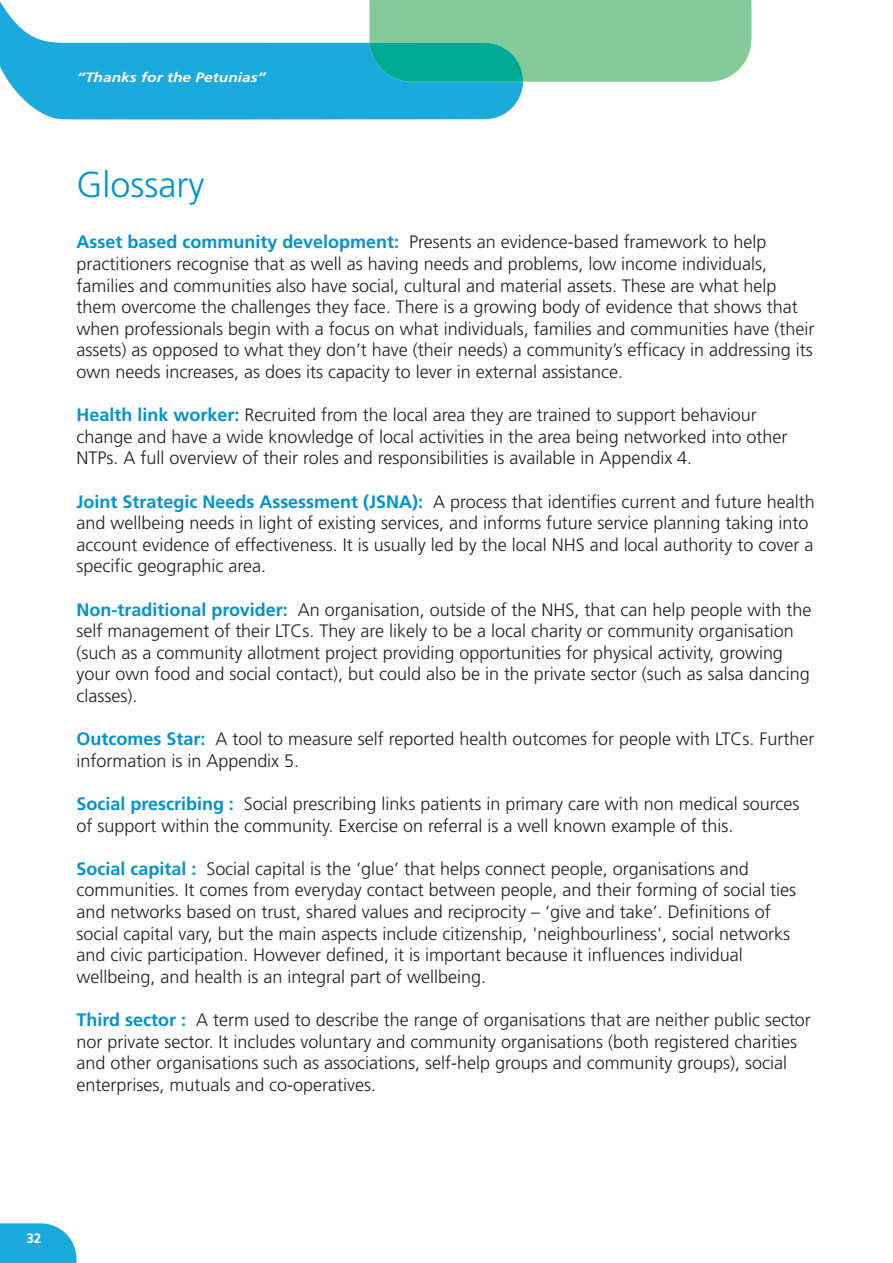
<style>
.page{position:relative;width:893px;height:1263px;background:#fff}
.page>*{position:absolute;margin:0;border:0;box-sizing:border-box;transform-origin:0 0}
.t1{font:300 36px "Frutiger";color:#0093d0}
.t2{font:300 18px/21.6px "Frutiger";color:#231f20}
.t3{font:italic 700 13.5px "Frutiger";color:#fff;scale:1.15 1}
.t4{font:700 13.5px "Frutiger";color:#fff}
.s1{font-weight:700;color:#0093d0}
</style>
<div class="page">
<svg style="left:0;top:1px;width:523px;height:119px;fill:#1baadc"></svg>
<svg style="left:369px;top:0;width:382px;height:82px;background:#6cc49b"></svg>
<svg style="left:0;top:1223px;width:77px;height:40px;background:#32b2df"></svg>
<p class="t3" style="left:77px;top:72px;width:165px">“Thanks for the Petunias”</p>
<h1 class="t1" style="left:77px;top:170px;width:129px">Glossary</h1>
<p class="t2" style="left:77px;top:233px;width:739px"><span class="s1">Asset based community development:</span> Presents an evidence-based framework to help practitioners recognise that as well as having needs and problems, low income individuals, families and communities also have social, cultural and material assets. These are what help them overcome the challenges they face. There is a growing body of evidence that shows that when professionals begin with a focus on what individuals, families and communities have (their assets) as opposed to what they don’t have (their needs) a community’s efficacy in addressing its own needs increases, as does its capacity to lever in external assistance.</p>
<p class="t2" style="left:77px;top:406px;width:712px"><span class="s1">Health link worker:</span> Recruited from the local area they are trained to support behaviour change and have a wide knowledge of local activities in the area being networked into other<br>NTPs. A full overview of their roles and responsibilities is available in Appendix 4.</p>
<p class="t2" style="left:77px;top:492px;width:740px"><span class="s1">Joint Strategic Needs Assessment (JSNA):</span> A process that identifies current and future health and wellbeing needs in light of existing services, and informs future service planning taking into account evidence of effectiveness. It is usually led by the local NHS and local authority to cover a specific geographic area.</p>
<p class="t2" style="left:77px;top:600px;width:736px"><span class="s1">Non-traditional provider:</span> An organisation, outside of the NHS, that can help people with the self management of their LTCs. They are likely to be a local charity or community organisation (such as a community allotment project providing opportunities for physical activity, growing your own food and social contact), but could also be in the private sector (such as salsa dancing classes).</p>
<p class="t2" style="left:77px;top:730px;width:739px"><span class="s1">Outcomes Star:</span> A tool to measure self reported health outcomes for people with LTCs. Further information is in Appendix 5.</p>
<p class="t2" style="left:77px;top:794px;width:724px"><span class="s1">Social prescribing :</span> Social prescribing links patients in primary care with non medical sources of support within the community. Exercise on referral is a well known example of this.</p>
<p class="t2" style="left:77px;top:859px;width:721px"><span class="s1">Social capital :</span> Social capital is the ‘glue’ that helps connect people, organisations and communities. It comes from everyday contact between people, and their forming of social ties and networks based on trust, shared values and reciprocity – ‘give and take’. Definitions of social capital vary, but the main aspects include citizenship, 'neighbourliness', social networks and civic participation. However defined, it is important because it influences individual wellbeing, and health is an integral part of wellbeing.</p>
<p class="t2" style="left:77px;top:1010px;width:736px"><span class="s1">Third sector :</span> A term used to describe the range of organisations that are neither public sector nor private sector. It includes voluntary and community organisations (both registered charities and other organisations such as associations, self-help groups and community groups), social enterprises, mutuals and co-operatives.</p>
<p class="t4" style="left:26px;top:1233px;width:16px">32</p>
</div>
